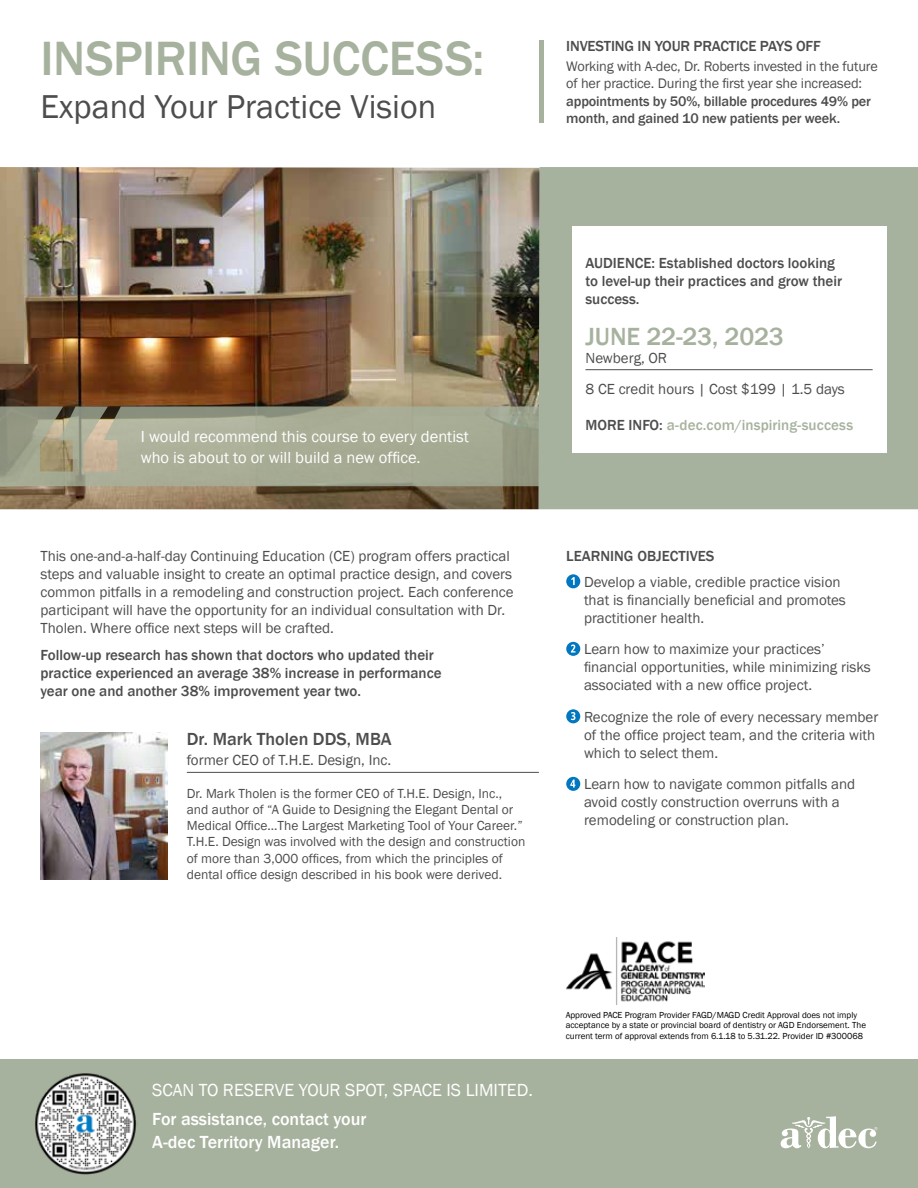
<style>
.page{position:relative;width:918px;height:1188px;background:#fff}
.page>*{position:absolute;margin:0;border:0;box-sizing:border-box;transform-origin:0 0}
.t1{font:500 49.5px "Franklin Gothic";letter-spacing:-.01em;color:#a7b29e}
.t2{font:34.05px "Franklin Gothic";color:#4d4d4f}
.t3{font:500 25.5px "Franklin Gothic";letter-spacing:-.005em;color:#a7b29e}
.t4{font:500 18px/22.5px "Franklin Gothic";color:#fff}
.t5{font:18px "Franklin Gothic";color:#fff}
.t6{font:500 18px "Franklin Gothic";color:#4d4d4f}
.t7{font:16.5px/20.7px "Franklin Gothic";color:#fff}
.t8{font:15px/18px "Franklin Gothic";color:#4d4d4f}
.t9{font:500 15px/18px "Franklin Gothic";color:#4d4d4f}
.t10{font:500 15px "Franklin Gothic";letter-spacing:.005em;color:#a7b29e}
.t11{font:14.25px/17.1px "Franklin Gothic";letter-spacing:-.01em;color:#4d4d4f}
.t12{font:500 14.25px/17.1px "Franklin Gothic";letter-spacing:-.01em;color:#4d4d4f}
.t13{font:13.5px/16.2px "Franklin Gothic";color:#4d4d4f}
.t14{font:9px/10.8px "Franklin Gothic";color:#000}
.s1{color:#4d4d4f}
</style>
<div class="page">
<div style="left:540px;top:167px;width:378px;height:342px;background:#a7b29e"></div>
<img style="left:0;top:167px;width:540px;height:342px">
<svg style="left:566px;top:574px;width:14px;height:14px"></svg>
<svg style="left:566px;top:642px;width:14px;height:14px"></svg>
<svg style="left:566px;top:709px;width:14px;height:14px"></svg>
<svg style="left:566px;top:777px;width:14px;height:14px"></svg>
<div style="left:572px;top:226px;width:314px;height:227px;background:#fff"></div>
<hr style="left:585px;top:369px;width:288px;height:1px;background:#4d4d4f">
<hr style="left:187px;top:772px;width:352px;height:1px;background:#4d4d4f">
<img style="left:40px;top:733px;width:127px;height:147px">
<div style="left:0;top:1060px;width:918px;height:128px;background:#a7b29e"></div>
<svg style="left:0;top:406px;width:552px;height:80px;background:#a3a68f"></svg>
<hr style="left:540px;top:40px;width:4px;height:83px;background:#a7b29e">
<img style="left:566px;top:937px;width:138px;height:67px">
<svg style="left:781px;top:1116px;width:96px;height:32px"></svg>
<img style="left:35px;top:1073px;width:101px;height:102px">
<h1 class="t1" style="left:40px;top:28px;width:446px">INSPIRING SUCCESS:</h1>
<h2 class="t2" style="left:40px;top:86px;width:397px">Expand Your Practice Vision</h2>
<p class="t9" style="left:566px;top:37px;width:256px">INVESTING IN YOUR PRACTICE PAYS OFF</p>
<p class="t11" style="left:566px;top:58px;width:313px">Working with A-dec, Dr. Roberts invested in the future of her practice. During the first year she increased:</p>
<p class="t12" style="left:566px;top:92px;width:306px">appointments by 50%, billable procedures 49% per month, and gained 10 new patients per week.</p>
<p class="t7" style="left:141px;top:427px;width:330px">I would recommend this course to every dentist who is about to or will build a new office.</p>
<p class="t8" style="left:40px;top:547px;width:475px">This one-and-a-half-day Continuing Education (CE) program offers practical steps and valuable insight to create an optimal practice design, and covers common pitfalls in a remodeling and construction project. Each conference participant will have the opportunity for an individual consultation with Dr.<br>Tholen. Where office next steps will be crafted.</p>
<p class="t9" style="left:40px;top:646px;width:403px">Follow-up research has shown that doctors who updated their practice experienced an average 38% increase in performance year one and another 38% improvement year two.</p>
<p class="t6" style="left:187px;top:728px;width:206px">Dr. Mark Tholen DDS, MBA</p>
<p class="t8" style="left:187px;top:752px;width:206px">former CEO of T.H.E. Design, Inc.</p>
<p class="t13" style="left:187px;top:785px;width:340px">Dr. Mark Tholen is the former CEO of T.H.E. Design, Inc., and author of “A Guide to Designing the Elegant Dental or Medical Office...The Largest Marketing Tool of Your Career.” T.H.E. Design was involved with the design and construction of more than 3,000 offices, from which the principles of dental office design described in his book were derived.</p>
<p class="t9" style="left:585px;top:254px;width:258px">AUDIENCE: Established doctors looking to level-up their practices and grow their success.</p>
<h3 class="t3" style="left:585px;top:320px;width:200px">JUNE 22-23, 2023</h3>
<p class="t8" style="left:585px;top:342px;width:261px;line-height:31.5px">Newberg, OR<br>8 CE credit hours | Cost $199 | 1.5 days</p>
<p class="t10" style="left:585px;top:416px;width:269px"><span class="s1">MORE INFO:</span> a-dec.com/inspiring-success</p>
<p class="t9" style="left:566px;top:548px;width:150px">LEARNING OBJECTIVES</p>
<p class="t8" style="left:584px;top:573px;width:263px">Develop a viable, credible practice vision that is financially beneficial and promotes practitioner health.</p>
<p class="t8" style="left:584px;top:641px;width:288px">Learn how to maximize your practices’ financial opportunities, while minimizing risks associated with a new office project.</p>
<p class="t8" style="left:584px;top:708px;width:296px">Recognize the role of every necessary member of the office project team, and the criteria with which to select them.</p>
<p class="t8" style="left:584px;top:776px;width:273px">Learn how to navigate common pitfalls and avoid costly construction overruns with a remodeling or construction plan.</p>
<p class="t5" style="left:152px;top:1079px;width:382px">SCAN TO RESERVE YOUR SPOT, SPACE IS LIMITED.</p>
<p class="t4" style="left:152px;top:1108px;width:216px">For assistance, contact your<br>A-dec Territory Manager.</p>
<p class="t14" style="left:566px;top:1009px;width:302px">Approved PACE Program Provider FAGD/MAGD Credit Approval does not imply acceptance by a state or provincial board of dentistry or AGD Endorsement. The current term of approval extends from 6.1.18 to 5.31.22. Provider ID #300068</p>
</div>
